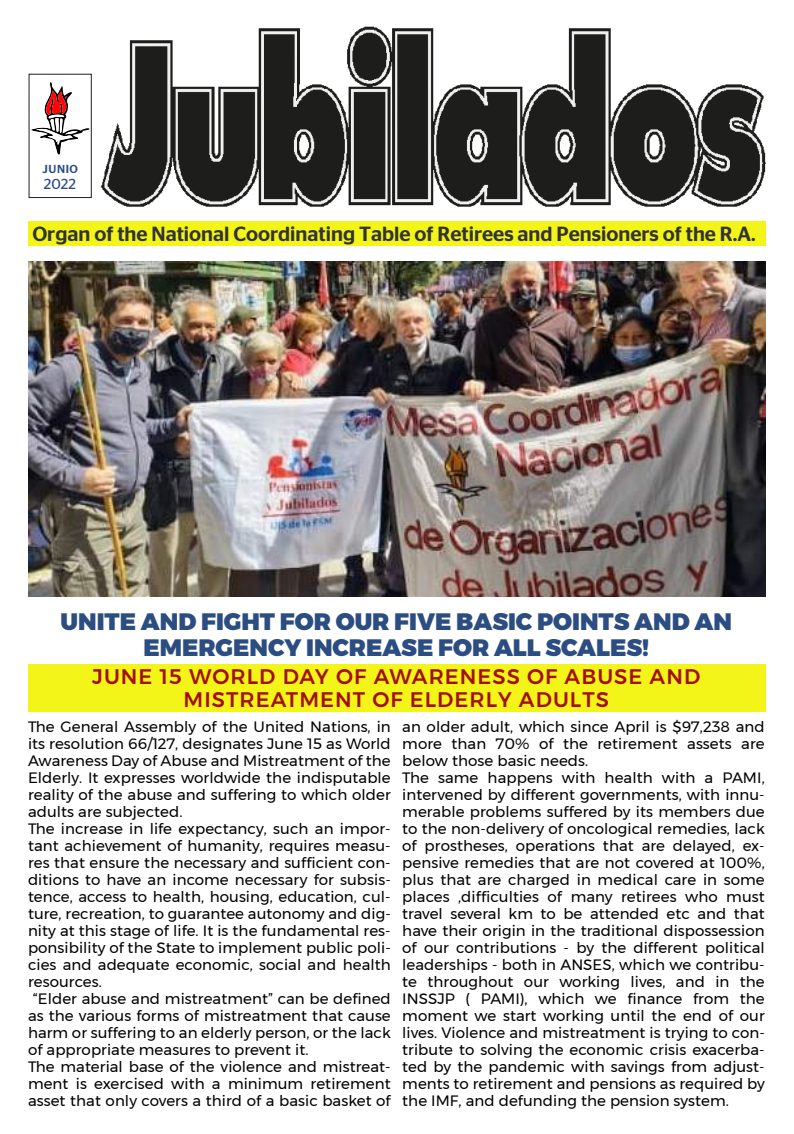
<style>
.page{position:relative;width:794px;height:1134px;background:#fff}
.page>*{position:absolute;margin:0;border:0;box-sizing:border-box;transform-origin:0 0}
.t1{font:900 23.7px/26px "Montserrat";color:#2b4d82;text-align:center}
.t2{font:500 21px/23px "Montserrat";letter-spacing:.05em;color:#a30e0a;text-align:center}
.t3{font:500 20.5px "Stag Sans";color:#333}
.t4{font:15px/17px "Montserrat";letter-spacing:.005em;color:#000}
.t5{font:14.5px "Stag Sans";color:#2b4d82}
.t6{font:500 11.6px "Stag Sans";color:#2b4d82}
</style>
<div class="page">
<div style="left:28px;top:664px;width:737px;height:47px;background:#f3f519"></div>
<div style="left:28px;top:221px;width:737px;height:25px;background:#f3f519"></div>
<img style="left:100px;top:26px;width:666px;height:181px">
<div style="left:29px;top:74px;width:63px;height:124px;border:1px solid #211f21"></div>
<svg style="left:32px;top:82px;width:58px;height:73px"></svg>
<img style="left:28px;top:262px;width:737px;height:334px">
<p class="t6" style="left:43px;top:162px;width:37px">J U N I O</p>
<p class="t5" style="left:44px;top:176px;width:33px">2022</p>
<h3 class="t3" style="left:32px;top:222px;width:725px">Organ of the National Coordinating Table of Retirees and Pensioners of the R.A.</h3>
<h1 class="t1" style="left:61px;top:609px;width:673px">UNITE AND FIGHT FOR OUR FIVE BASIC POINTS AND AN<br>EMERGENCY INCREASE FOR ALL SCALES!</h1>
<h2 class="t2" style="left:92px;top:665px;width:609px">JUNE 15 WORLD DAY OF AWARENESS OF ABUSE AND<br>MISTREATMENT OF ELDERLY ADULTS</h2>
<p class="t4" style="left:28px;top:718px;width:364px">The General Assembly of the United Nations, in</p>
<p class="t4" style="left:28px;top:735px;width:364px">its resolution 66/127, designates June 15 as World</p>
<p class="t4" style="left:28px;top:752px;width:364px">Awareness Day of Abuse and Mistreatment of the</p>
<p class="t4" style="left:28px;top:769px;width:364px">Elderly. It expresses worldwide the indisputable</p>
<p class="t4" style="left:28px;top:786px;width:364px">reality of the abuse and suffering to which older</p>
<p class="t4" style="left:28px;top:803px;width:156px">adults are subjected.</p>
<p class="t4" style="left:28px;top:820px;width:364px">The increase in life expectancy, such an impor-</p>
<p class="t4" style="left:28px;top:837px;width:364px">tant achievement of humanity, requires measu-</p>
<p class="t4" style="left:28px;top:854px;width:364px">res that ensure the necessary and sufficient con-</p>
<p class="t4" style="left:28px;top:871px;width:364px">ditions to have an income necessary for subsis-</p>
<p class="t4" style="left:28px;top:888px;width:364px">tence, access to health, housing, education, cul-</p>
<p class="t4" style="left:28px;top:905px;width:364px">ture, recreation, to guarantee autonomy and dig-</p>
<p class="t4" style="left:28px;top:922px;width:364px">nity at this stage of life. It is the fundamental res-</p>
<p class="t4" style="left:28px;top:939px;width:364px">ponsibility of the State to implement public poli-</p>
<p class="t4" style="left:28px;top:956px;width:364px">cies and adequate economic, social and health</p>
<p class="t4" style="left:28px;top:973px;width:75px">resources.</p>
<p class="t4" style="left:33px;top:990px;width:359px">“Elder abuse and mistreatment” can be defined</p>
<p class="t4" style="left:28px;top:1007px;width:364px">as the various forms of mistreatment that cause</p>
<p class="t4" style="left:28px;top:1024px;width:364px">harm or suffering to an elderly person, or the lack</p>
<p class="t4" style="left:28px;top:1041px;width:282px">of appropriate measures to prevent it.</p>
<p class="t4" style="left:28px;top:1058px;width:364px">The material base of the violence and mistreat-</p>
<p class="t4" style="left:28px;top:1075px;width:364px">ment is exercised with a minimum retirement</p>
<p class="t4" style="left:28px;top:1092px;width:364px">asset that only covers a third of a basic basket of</p>
<p class="t4" style="left:402px;top:718px;width:364px">an older adult, which since April is $97,238 and more than 70% of the retirement assets are below those basic needs.<br>The same happens with health with a PAMI, intervened by different governments, with innu&shy;merable problems suffered by its members due to the non-delivery of oncological remedies, lack of prostheses, operations that are delayed, ex&shy;pensive remedies that are not covered at 100%, plus that are charged in medical care in some places ,difficulties of many retirees who must travel several km to be attended etc and that have their origin in the traditional dispossession of our contributions - by the different political leaderships - both in ANSES, which we contribu&shy;te throughout our working lives, and in the INSSJP ( PAMI), which we finance from the moment we start working until the end of our lives. Violence and mistreatment is trying to con&shy;tribute to solving the economic crisis exacerba&shy;ted by the pandemic with savings from adjust&shy;ments to retirement and pensions as required by the IMF, and defunding the pension system.</p>
</div>
